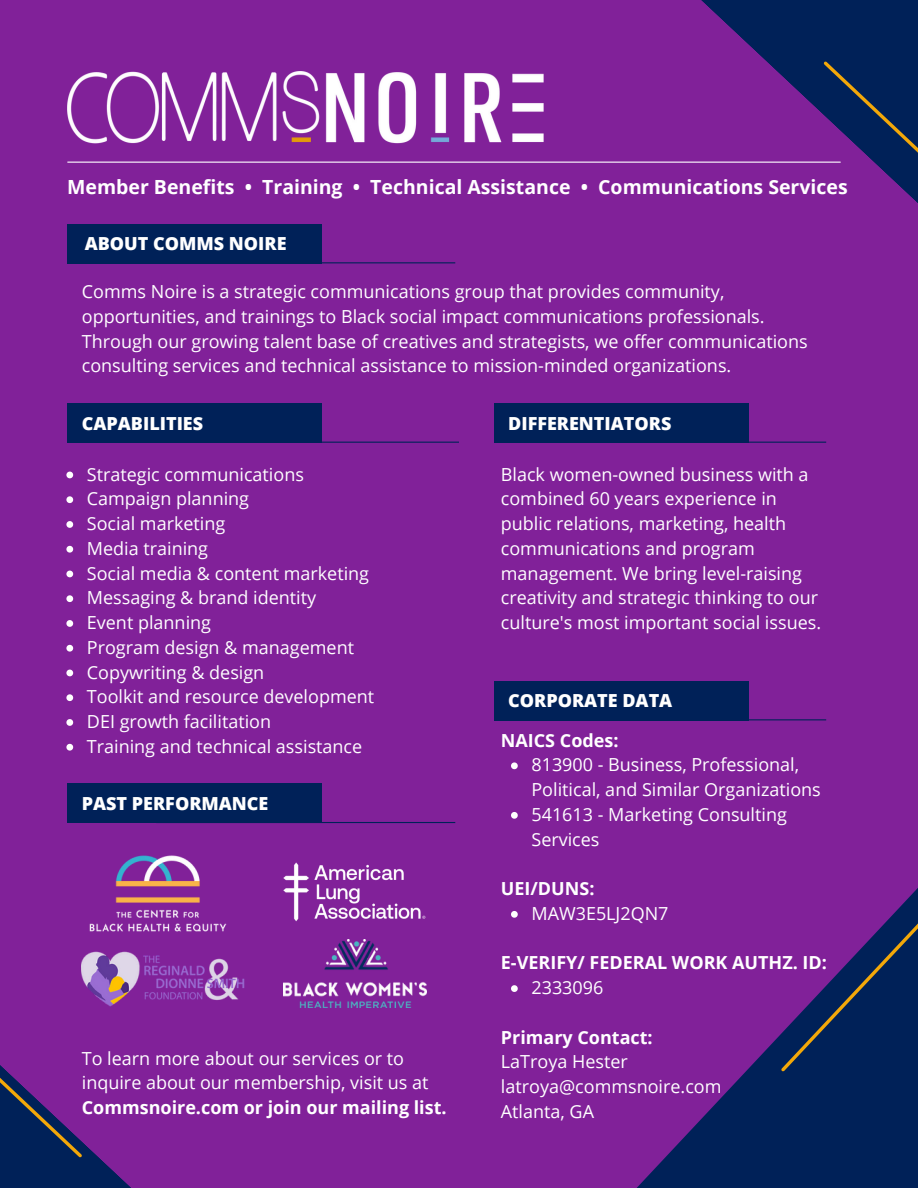
<style>
.page{position:relative;width:918px;height:1188px;background:#812199}
.page>*{position:absolute;margin:0;border:0;box-sizing:border-box;transform-origin:0 0}
.t1{font:700 19.5px "Open Sans";color:#fff}
.t2{font:18px/24.8px "Open Sans";color:#fff}
.t3{font:800 18px "Open Sans";color:#fff}
.t4{font:700 18px "Open Sans";color:#fff}
.s1{font-weight:700}
</style>
<div class="page">
<svg style="left:778px;top:659px;width:140px;height:415px;background:#612286"></svg>
<hr style="left:68px;top:162px;width:772px;height:1px;background:#fff">
<svg style="left:0;top:769px;width:85px;height:391px;background:#70228e"></svg>
<svg style="left:821px;top:58px;width:97px;height:392px;background:#622287"></svg>
<div style="left:67px;top:224px;width:255px;height:39px;background:#002158"></div>
<hr style="left:156px;top:262px;width:299px;height:1px;background:#002158">
<div style="left:67px;top:403px;width:255px;height:40px;background:#002158"></div>
<hr style="left:156px;top:442px;width:303px;height:1px;background:#002158">
<img style="left:283px;top:940px;width:143px;height:67px">
<img style="left:79px;top:843px;width:158px;height:100px">
<img style="left:82px;top:951px;width:165px;height:57px">
<img style="left:276px;top:855px;width:158px;height:77px">
<svg style="left:66px;top:472px;width:7px;height:6px"></svg>
<svg style="left:66px;top:496px;width:7px;height:7px"></svg>
<svg style="left:66px;top:521px;width:7px;height:7px"></svg>
<svg style="left:66px;top:546px;width:7px;height:7px"></svg>
<svg style="left:66px;top:571px;width:7px;height:6px"></svg>
<svg style="left:66px;top:595px;width:7px;height:7px"></svg>
<svg style="left:66px;top:620px;width:7px;height:7px"></svg>
<svg style="left:66px;top:645px;width:7px;height:7px"></svg>
<svg style="left:66px;top:670px;width:7px;height:6px"></svg>
<svg style="left:66px;top:694px;width:7px;height:7px"></svg>
<svg style="left:66px;top:719px;width:7px;height:7px"></svg>
<svg style="left:66px;top:744px;width:7px;height:7px"></svg>
<div style="left:67px;top:784px;width:255px;height:39px;background:#002158"></div>
<hr style="left:156px;top:822px;width:299px;height:1px;background:#002158">
<div style="left:494px;top:403px;width:254px;height:40px;background:#002158"></div>
<hr style="left:583px;top:442px;width:243px;height:1px;background:#002158">
<svg style="left:511px;top:762px;width:7px;height:7px"></svg>
<svg style="left:511px;top:812px;width:7px;height:7px"></svg>
<svg style="left:511px;top:911px;width:7px;height:7px"></svg>
<svg style="left:511px;top:985px;width:7px;height:7px"></svg>
<div style="left:494px;top:681px;width:254px;height:39px;background:#002158"></div>
<hr style="left:583px;top:719px;width:243px;height:1px;background:#002158">
<img style="left:67px;top:72px;width:476px;height:73px">
<p class="t1" style="left:67px;top:173px;width:782px">Member Benefits • Training • Technical Assistance • Communications Services</p>
<h2 class="t3" style="left:85px;top:231px;width:203px">ABOUT COMMS NOIRE</h2>
<p class="t2" style="left:82px;top:279px;width:727px">Comms Noire is a strategic communications group that provides community, opportunities, and trainings to Black social impact communications professionals.<br>Through our growing talent base of creatives and strategists, we offer communications consulting services and technical assistance to mission-minded organizations.</p>
<h1 class="t3" style="left:82px;top:411px;width:123px">CAPABILITIES</h1>
<p class="t2" style="left:87px;top:461px;width:219px">Strategic communications</p>
<p class="t2" style="left:87px;top:486px;width:164px">Campaign planning</p>
<p class="t2" style="left:87px;top:511px;width:140px">Social marketing</p>
<p class="t2" style="left:87px;top:535px;width:123px">Media training</p>
<p class="t2" style="left:87px;top:560px;width:284px">Social media &amp; content marketing</p>
<p class="t2" style="left:87px;top:585px;width:231px">Messaging &amp; brand identity</p>
<p class="t2" style="left:87px;top:610px;width:126px">Event planning</p>
<p class="t2" style="left:87px;top:634px;width:269px">Program design &amp; management</p>
<p class="t2" style="left:87px;top:659px;width:179px">Copywriting &amp; design</p>
<p class="t2" style="left:87px;top:684px;width:289px">Toolkit and resource development</p>
<p class="t2" style="left:87px;top:709px;width:186px">DEI growth facilitation</p>
<h1 class="t2" style="left:87px;top:733px;width:277px">Training and technical assistance</h1>
<p class="t3" style="left:82px;top:791px;width:188px">PAST PERFORMANCE</p>
<p class="t2" style="left:82px;top:1045px;width:366px">To learn more about our services or to inquire about our membership, visit us at<br><span class="s1">Commsnoire.com or join our mailing list.</span></p>
<p class="t3" style="left:508px;top:411px;width:165px">DIFFERENTIATORS</p>
<p class="t2" style="left:501px;top:461px;width:322px">Black women-owned business with a combined 60 years experience in public relations, marketing, health communications and program management. We bring level-raising creativity and strategic thinking to our culture's most important social issues.</p>
<p class="t3" style="left:508px;top:688px;width:166px">CORPORATE DATA</p>
<p class="t4" style="left:501px;top:727px;width:119px">NAICS Codes:</p>
<p class="t2" style="left:531px;top:752px;width:291px">813900 - Business, Professional,<br>Political, and Similar Organizations</p>
<p class="t2" style="left:531px;top:802px;width:257px">541613 - Marketing Consulting<br>Services</p>
<h1 class="t4" style="left:501px;top:876px;width:95px">UEI/DUNS:</h1>
<h2 class="t2" style="left:531px;top:901px;width:139px">MAW3E5LJ2QN7</h2>
<p class="t4" style="left:501px;top:950px;width:328px">E-VERIFY/ FEDERAL WORK AUTHZ. ID:</p>
<p class="t2" style="left:531px;top:975px;width:73px">2333096</p>
<h1 class="t4" style="left:501px;top:1024px;width:153px">Primary Contact:</h1>
<p class="t2" style="left:501px;top:1049px;width:128px">LaTroya Hester</p>
<h1 class="t2" style="left:501px;top:1074px;width:222px">latroya@commsnoire.com</h1>
<p class="t2" style="left:501px;top:1099px;width:95px">Atlanta, GA</p>
</div>
